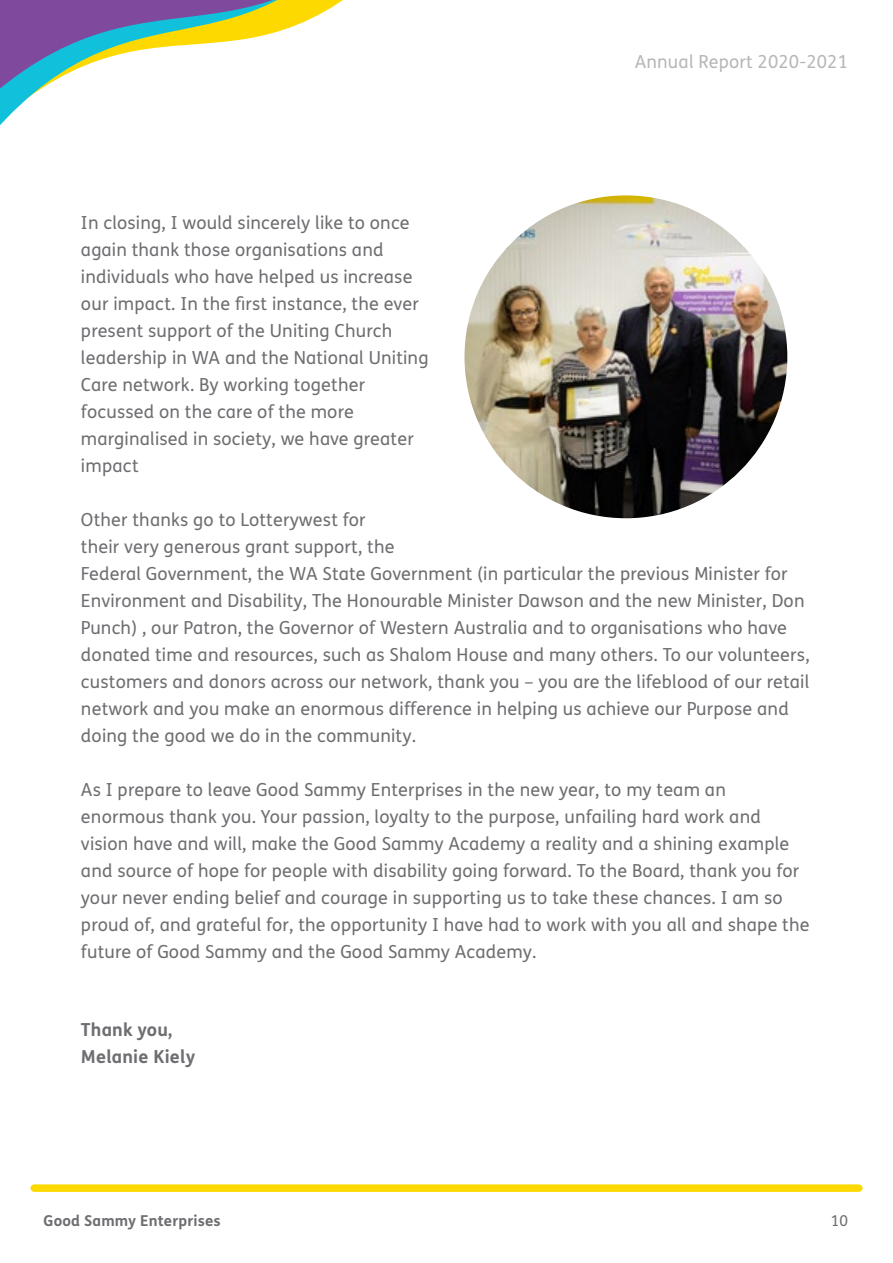
<style>
.page{position:relative;width:893px;height:1263px;background:#fff}
.page>*{position:absolute;margin:0;border:0;box-sizing:border-box;transform-origin:0 0}
.t1{font:18px/27px "FS Me";letter-spacing:.01em;color:#6d6e71}
.t2{font:700 18px/27px "FS Me";letter-spacing:.01em;color:#6d6e71}
.t3{font:700 15px "FS Me";letter-spacing:.01em;color:#6d6e71}
.t4{font:15px "FS Me";color:#6d6e71}
</style>
<div class="page">
<div style="left:34px;top:1184px;width:825px;height:8px;background:#fdd900"></div>
<svg style="left:0;top:0;width:343px;height:125px"></svg>
<img style="left:464px;top:195px;width:323px;height:323px;border-radius:161px">
<p class="t1" style="left:635px;top:47px;width:215px">Annual Report 2020-2021</p>
<p class="t1" style="left:81px;top:209px;width:349px">In closing, I would sincerely like to once again thank those organisations and individuals who have helped us increase our impact. In the first instance, the ever present support of the Uniting Church leadership in WA and the National Uniting Care network. By working together focussed on the care of the more marginalised in society, we have greater impact</p>
<p class="t1" style="left:81px;top:506px;width:730px">Other thanks go to Lotterywest for<br>their very generous grant support, the<br>Federal Government, the WA State Government (in particular the previous Minister for Environment and Disability, The Honourable Minister Dawson and the new Minister, Don Punch) , our Patron, the Governor of Western Australia and to organisations who have donated time and resources, such as Shalom House and many others. To our volunteers, customers and donors across our network, thank you – you are the lifeblood of our retail network and you make an enormous difference in helping us achieve our Purpose and doing the good we do in the community.</p>
<p class="t1" style="left:81px;top:776px;width:730px">As I prepare to leave Good Sammy Enterprises in the new year, to my team an enormous thank you. Your passion, loyalty to the purpose, unfailing hard work and vision have and will, make the Good Sammy Academy a reality and a shining example and source of hope for people with disability going forward. To the Board, thank you for your never ending belief and courage in supporting us to take these chances. I am so proud of, and grateful for, the opportunity I have had to work with you all and shape the future of Good Sammy and the Good Sammy Academy.</p>
<p class="t2" style="left:81px;top:1015px;width:116px">Thank you,<br>Melanie Kiely</p>
<p class="t3" style="left:44px;top:1209px;width:179px">Good Sammy Enterprises</p>
<p class="t4" style="left:831px;top:1211px;width:19px">10</p>
</div>
